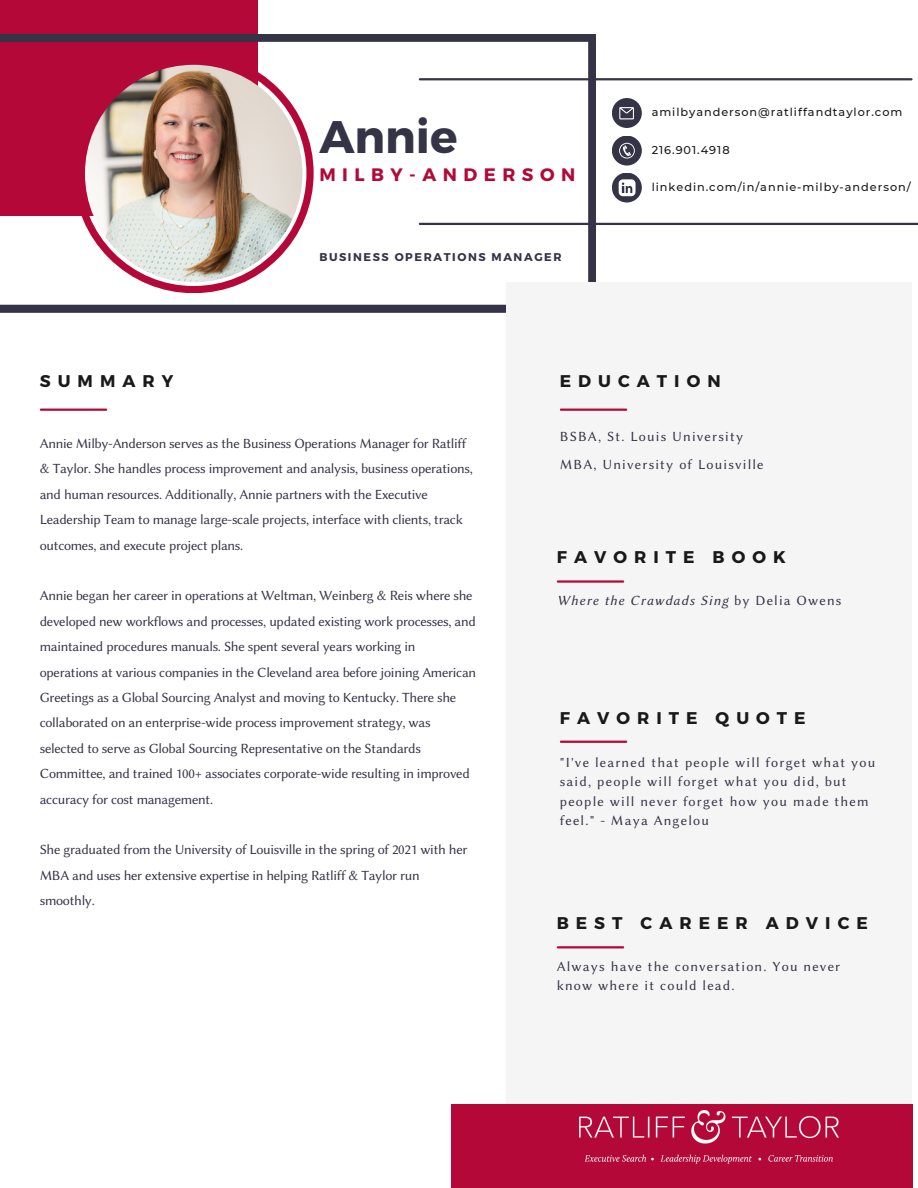
<style>
.page{position:relative;width:918px;height:1188px;background:#fff}
.page>*{position:absolute;margin:0;border:0;box-sizing:border-box;transform-origin:0 0}
.t1{font:700 45.6px "Montserrat";color:#353346}
.t2{font:700 18px "Montserrat";letter-spacing:.36em;color:#b40838}
.t3{font:700 16.95px "Montserrat";letter-spacing:.415em;color:#191919}
.t4{font:14.1px/25.3px "Lin Biolinum O";letter-spacing:-.02em;color:#353346}
.t5{font:14.1px/19.4px "Lin Biolinum O";letter-spacing:.085em;color:#353346}
.t6{font:14.1px "Lin Biolinum OI";letter-spacing:.085em;color:#353346}
.t7{font:500 11.25px "Montserrat";letter-spacing:.085em;color:#191919}
.t8{font:700 11.25px "Montserrat";letter-spacing:.14em;color:#353346}
.s1{font-family:"Lin Biolinum O"}
</style>
<div class="page">
<div style="left:0;top:0;width:258px;height:215px;background:#b40838"></div>
<svg style="left:0;top:34px;width:596px;height:279px"></svg>
<div style="left:506px;top:282px;width:406px;height:906px;background:#f5f5f5"></div>
<svg style="left:74px;top:53px;width:239px;height:240px"></svg>
<div style="left:451px;top:1104px;width:461px;height:84px;background:#b40838"></div>
<img style="left:85px;top:65px;width:217px;height:217px;border-radius:50%">
<hr style="left:420px;top:223px;width:498px;height:2px;background:#353346">
<hr style="left:420px;top:78px;width:491px;height:2px;background:#353346">
<div style="left:612px;top:136px;width:30px;height:30px;background:#353346;border-radius:50%"></div>
<svg style="left:619px;top:143px;width:16px;height:16px"></svg>
<hr style="left:41px;top:409px;width:65px;height:2px;background:#b40838">
<div style="left:612px;top:173px;width:30px;height:30px;background:#353346;border-radius:50%"></div>
<svg style="left:619px;top:179px;width:17px;height:17px"></svg>
<div style="left:612px;top:98px;width:30px;height:30px;background:#353346;border-radius:50%"></div>
<svg style="left:619px;top:107px;width:15px;height:12px"></svg>
<hr style="left:561px;top:409px;width:65px;height:2px;background:#b40838">
<hr style="left:558px;top:580px;width:65px;height:3px;background:#b40838">
<hr style="left:561px;top:741px;width:65px;height:2px;background:#b40838">
<hr style="left:558px;top:946px;width:65px;height:2px;background:#b40838">
<img style="left:580px;top:1111px;width:259px;height:52px">
<p class="t3" style="left:40px;top:370px;width:135px">SUMMARY</p>
<p class="t1" style="left:319px;top:107px;width:140px">Annie</p>
<p class="t2" style="left:319px;top:163px;width:257px">MILBY-ANDERSON</p>
<p class="t8" style="left:319px;top:249px;width:244px">BUSINESS OPERATIONS MANAGER</p>
<p class="t7" style="left:652px;top:105px;width:252px">amilbyanderson@ratliffandtaylor.com</p>
<p class="t7" style="left:652px;top:143px;width:79px">216.901.4918</p>
<p class="t7" style="left:652px;top:180px;width:261px">linkedin.com/in/annie-milby-anderson/</p>
<p class="t3" style="left:560px;top:370px;width:162px">EDUCATION</p>
<p class="t4" style="left:40px;top:431px;width:435px">Annie Milby-Anderson serves as the Business Operations Manager for Ratliff &amp; Taylor. She handles process improvement and analysis, business operations, and human resources. Additionally, Annie partners with the Executive Leadership Team to manage large-scale projects, interface with clients, track outcomes, and execute project plans.</p>
<p class="t4" style="left:40px;top:583px;width:438px">Annie began her career in operations at Weltman, Weinberg &amp; Reis where she developed new workflows and processes, updated existing work processes, and maintained procedures manuals. She spent several years working in operations at various companies in the Cleveland area before joining American Greetings as a Global Sourcing Analyst and moving to Kentucky. There she collaborated on an enterprise-wide process improvement strategy, was selected to serve as Global Sourcing Representative on the Standards Committee, and trained 100+ associates corporate-wide resulting in improved accuracy for cost management.</p>
<p class="t4" style="left:40px;top:837px;width:429px">She graduated from the University of Louisville in the spring of 2021 with her<br>MBA and uses her extensive expertise in helping Ratliff &amp; Taylor run smoothly.</p>
<p class="t5" style="left:560px;top:426px;width:185px">BSBA, St. Louis University</p>
<p class="t5" style="left:560px;top:455px;width:205px">MBA, University of Louisville</p>
<p class="t3" style="left:557px;top:546px;width:230px">FAVORITE BOOK</p>
<p class="t6" style="left:557px;top:593px;width:286px">Where the Crawdads Sing <span class="s1">by Delia Owens</span></p>
<p class="t3" style="left:560px;top:707px;width:247px">FAVORITE QUOTE</p>
<p class="t5" style="left:560px;top:753px;width:317px">"I've learned that people will forget what you said, people will forget what you did, but people will never forget how you made them feel." - Maya Angelou</p>
<p class="t3" style="left:557px;top:912px;width:313px">BEST CAREER ADVICE</p>
<p class="t5" style="left:557px;top:957px;width:285px">Always have the conversation. You never know where it could lead.</p>
</div>
